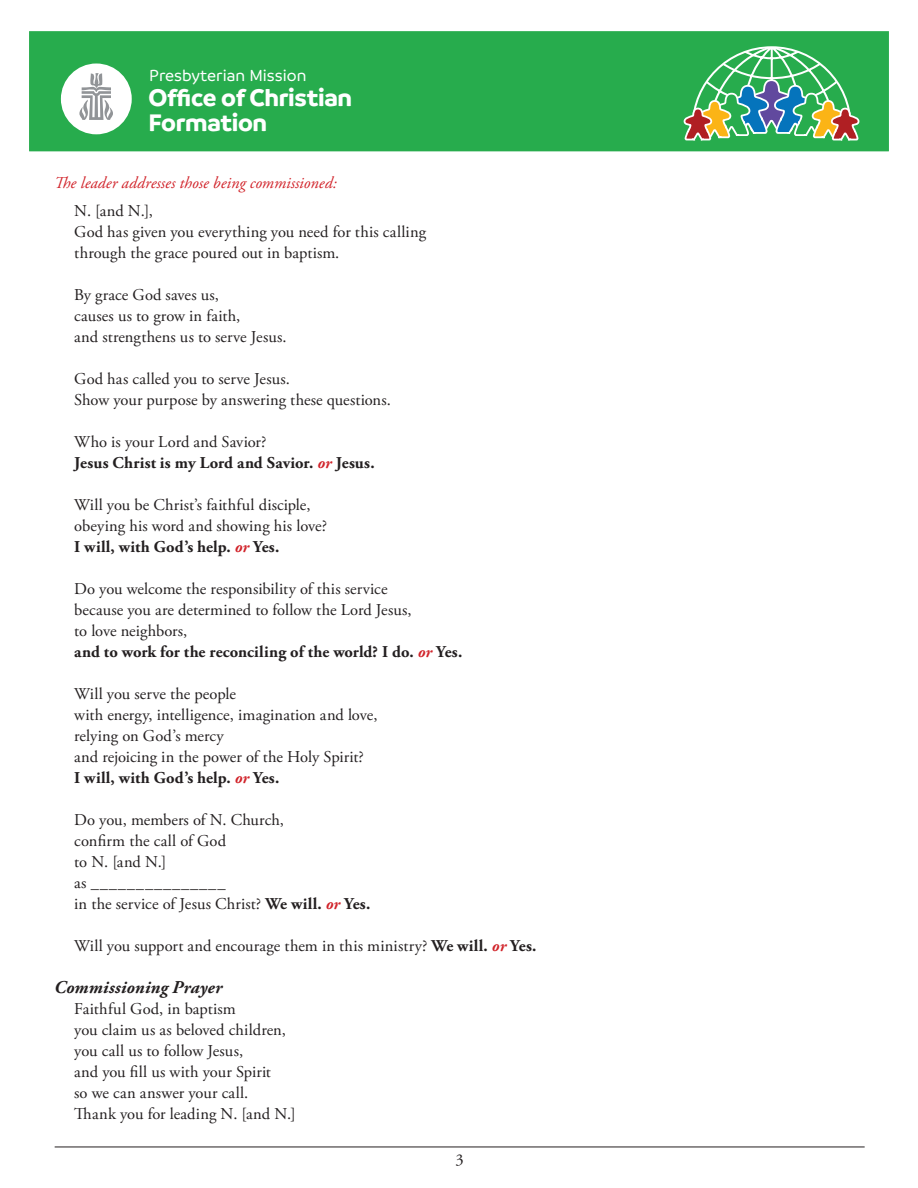
<style>
.page{position:relative;width:918px;height:1188px;background:#fff}
.page>*{position:absolute;margin:0;border:0;box-sizing:border-box;transform-origin:0 0}
.t1{font:700 25.8px/25.5px "Branding";letter-spacing:-.01em;color:#fff}
.Ital_Head{font:italic 700 18px "Adobe Garamond Pro";letter-spacing:.01em;color:#231f20}
.t2{font:500 17.25px "Branding";color:#fff}
.t3{font:16.5px "Adobe Garamond Pro";letter-spacing:.005em;color:#231f20}
.bold{font:700 16.5px "Adobe Garamond Pro";letter-spacing:.005em;color:#231f20}
.Red{font:italic 16.5px "Adobe Garamond Pro";letter-spacing:.005em;color:#d1232a}
.s1{font-style:italic;color:#d1232a}
.s2{font-weight:700}
.s3{font-weight:700;font-style:italic;color:#d1232a}
</style>
<div class="page">
<div style="left:27px;top:29px;width:864px;height:124px;background:#27ac4d;border:2px solid #fff"></div>
<svg style="left:683px;top:46px;width:177px;height:107px"></svg>
<div style="left:61px;top:64px;width:71px;height:70px;background:#fff;border-radius:50%"></div>
<svg style="left:79px;top:73px;width:34px;height:47px"></svg>
<hr style="left:55px;top:1147px;width:810px;height:1px;background:#231f20">
<p class="t2" style="left:149px;top:66px;width:159px">Presbyterian Mission</p>
<h1 class="t1" style="left:148px;top:85px;width:205px">Office of Christian<br>Formation</h1>
<p class="Red" style="left:54px;top:173px;width:284px">The leader addresses those being commissioned:</p>
<p class="t3" style="left:74px;top:201px;width:80px">N. [and N.],</p>
<p class="t3" style="left:74px;top:222px;width:353px">God has given you everything you need for this calling</p>
<p class="t3" style="left:74px;top:243px;width:267px">through the grace poured out in baptism.</p>
<p class="t3" style="left:74px;top:285px;width:146px">By grace God saves us,</p>
<p class="t3" style="left:74px;top:306px;width:167px">causes us to grow in faith,</p>
<p class="t3" style="left:74px;top:327px;width:214px">and strengthens us to serve Jesus.</p>
<p class="t3" style="left:74px;top:369px;width:217px">God has called you to serve Jesus.</p>
<p class="t3" style="left:74px;top:390px;width:318px">Show your purpose by answering these questions.</p>
<p class="t3" style="left:74px;top:432px;width:194px">Who is your Lord and Savior?</p>
<p class="bold" style="left:74px;top:453px;width:302px">Jesus Christ is my Lord and Savior. <span class="s1">or</span> Jesus.</p>
<p class="t3" style="left:74px;top:495px;width:238px">Will you be Christ’s faithful disciple,</p>
<p class="t3" style="left:74px;top:516px;width:254px">obeying his word and showing his love?</p>
<p class="bold" style="left:74px;top:537px;width:207px">I will, with God’s help. <span class="s1">or</span> Yes.</p>
<p class="t3" style="left:74px;top:579px;width:315px">Do you welcome the responsibility of this service</p>
<p class="t3" style="left:74px;top:600px;width:339px">because you are determined to follow the Lord Jesus,</p>
<p class="t3" style="left:74px;top:621px;width:115px">to love neighbors,</p>
<p class="bold" style="left:74px;top:642px;width:390px">and to work for the reconciling of the world? I do. <span class="s1">or</span> Yes.</p>
<p class="t3" style="left:74px;top:684px;width:163px">Will you serve the people</p>
<p class="t3" style="left:74px;top:705px;width:305px">with energy, intelligence, imagination and love,</p>
<p class="t3" style="left:74px;top:726px;width:151px">relying on God’s mercy</p>
<p class="t3" style="left:74px;top:747px;width:291px">and rejoicing in the power of the Holy Spirit?</p>
<p class="bold" style="left:74px;top:768px;width:207px">I will, with God’s help. <span class="s1">or</span> Yes.</p>
<p class="t3" style="left:74px;top:810px;width:211px">Do you, members of N. Church,</p>
<p class="t3" style="left:74px;top:831px;width:153px">confirm the call of God</p>
<p class="t3" style="left:74px;top:852px;width:94px">to N. [and N.]</p>
<p class="t3" style="left:74px;top:873px;width:153px">as _______________</p>
<p class="t3" style="left:74px;top:894px;width:298px">in the service of Jesus Christ? <span class="s2">We will.</span> <span class="s3">or</span> <span class="s2">Yes.</span></p>
<p class="t3" style="left:74px;top:936px;width:464px">Will you support and encourage them in this ministry? <span class="s2">We will.</span> <span class="s3">or</span> <span class="s2">Yes.</span></p>
<p class="Ital_Head" style="left:54px;top:977px;width:170px">Commissioning Prayer</p>
<p class="t3" style="left:74px;top:999px;width:163px">Faithful God, in baptism</p>
<p class="t3" style="left:74px;top:1020px;width:213px">you claim us as beloved children,</p>
<p class="t3" style="left:74px;top:1041px;width:170px">you call us to follow Jesus,</p>
<p class="t3" style="left:74px;top:1062px;width:198px">and you fill us with your Spirit</p>
<p class="t3" style="left:74px;top:1083px;width:176px">so we can answer your call.</p>
<p class="t3" style="left:74px;top:1104px;width:223px">Thank you for leading N. [and N.]</p>
<p class="t3" style="left:456px;top:1150px;width:10px">3</p>
</div>
